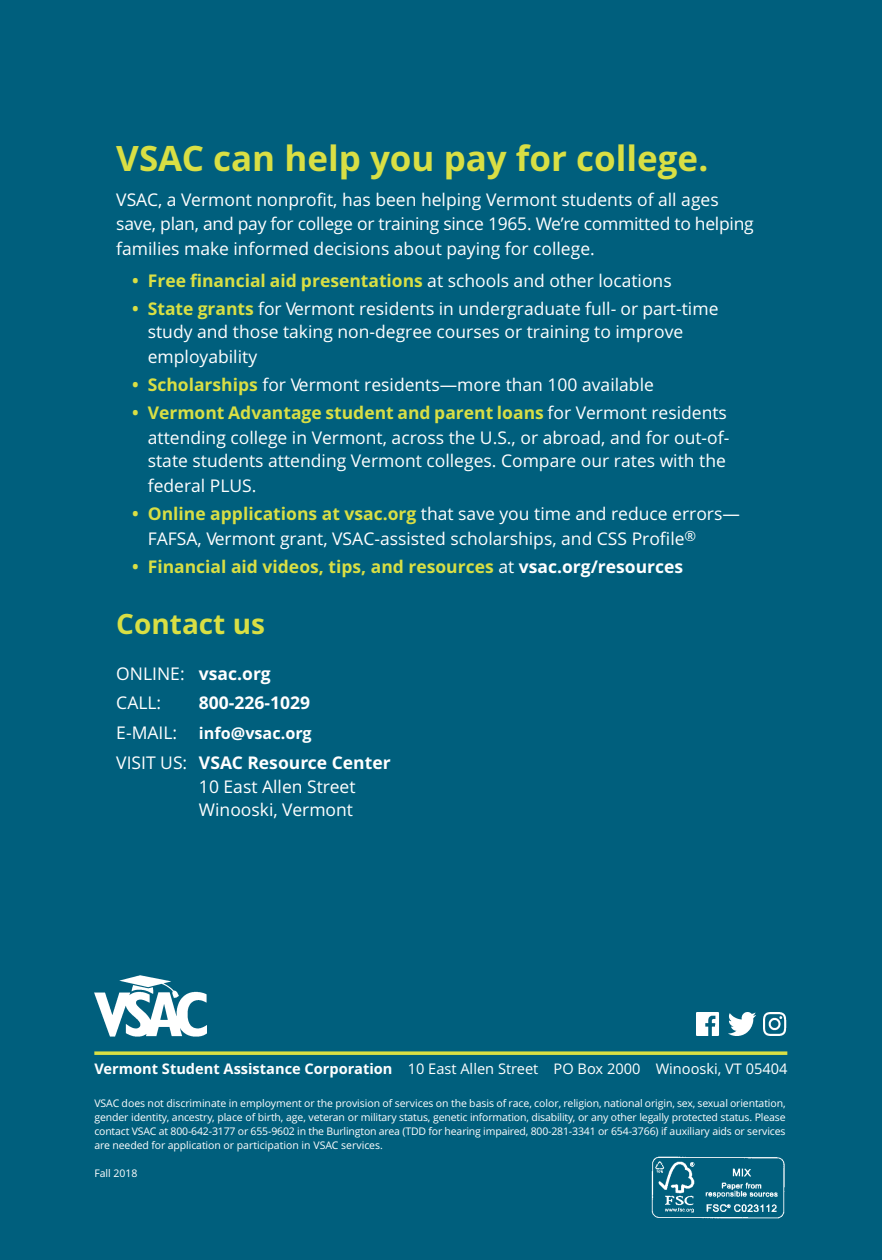
<style>
.page{position:relative;width:882px;height:1260px;background:#005f7d}
.page>*{position:absolute;margin:0;border:0;box-sizing:border-box;transform-origin:0 0}
.t1{font:700 35px "Open Sans";color:#d9df44}
.t2{font:700 28px "Open Sans";color:#d9df44}
.t3{font:17.5px/24.5px "Open Sans";color:#fff}
.t4{font:700 17.5px "Open Sans";color:#d9df44}
.t5{font:700 17.5px "Open Sans";color:#fff}
.t6{font:700 16.1px "Open Sans";color:#fff}
.t7{font:14.7px "Open Sans";color:#fff}
.t8{font:10.5px/14px "Open Sans";color:#fff;text-align:justify}
.s1{font-weight:400;color:#fff}
.s2{font-weight:700;color:#d9df44}
.s3{color:#fff}
.s4{font-weight:700}
.s5{font-weight:400;font-size:17.5px}
</style>
<div class="page">
<img style="left:651px;top:1156px;width:134px;height:63px">
<img style="left:95px;top:976px;width:112px;height:61px">
<svg style="left:94px;top:1051px;width:693px;height:4px;background:#bdce4a"></svg>
<img style="left:696px;top:1013px;width:91px;height:23px">
<h1 class="t1" style="left:116px;top:138px;width:594px">VSAC can help you pay for college.</h1>
<p class="t3" style="left:116px;top:187px;width:639px">VSAC, a Vermont nonprofit, has been helping Vermont students of all ages save, plan, and pay for college or training since 1965. We’re committed to helping families make informed decisions about paying for college.</p>
<p class="t4" style="left:132px;top:271px;width:541px">• Free financial aid presentations <span class="s1">at schools and other locations</span></p>
<p class="t3" style="left:148px;top:296px;width:572px;text-indent:-16px"><span class="s2">• State grants</span> for Vermont residents in undergraduate full- or part-time study and those taking non-degree courses or training to improve employability</p>
<p class="t3" style="left:132px;top:373px;width:523px"><span class="s2">• Scholarships</span> for Vermont residents—more than 100 available</p>
<p class="t3" style="left:148px;top:401px;width:583px;text-indent:-16px"><span class="s2">• Vermont Advantage student and parent loans</span> for Vermont residents attending college in Vermont, across the U.S., or abroad, and for out-of&shy;state students attending Vermont colleges. Compare our rates with the federal PLUS.</p>
<p class="t3" style="left:148px;top:502px;width:594px;text-indent:-16px"><span class="s2">• Online applications at vsac.org</span> that save you time and reduce errors—<br>FAFSA, Vermont grant, VSAC-assisted scholarships, and CSS Profile<sup>®</sup></p>
<p class="t4" style="left:132px;top:557px;width:553px">• Financial aid videos, tips, and resources <span class="s1">at</span> <span class="s3">vsac.org/resources</span></p>
<h2 class="t2" style="left:116px;top:608px;width:150px">Contact us</h2>
<p class="t3" style="left:116px;top:659px;width:156px;line-height:29.8px">ONLINE: <span class="s4">vsac.org<br></span>CALL:</p>
<p class="t5" style="left:199px;top:693px;width:113px">800-226-1029</p>
<p class="t6" style="left:116px;top:724px;width:197px"><span class="s5">E-MAIL:</span> info@vsac.org</p>
<p class="t3" style="left:199px;top:751px;width:193px;line-height:23.6px;text-indent:-83px">VISIT US: <span class="s4">VSAC Resource Center<br></span>10 East Allen Street<br>Winooski, Vermont</p>
<p class="t7" style="left:94px;top:1060px;width:695px"><span class="s4">Vermont Student Assistance Corporation</span> 10 East Allen Street PO Box 2000 Winooski, VT 05404</p>
<p class="t8" style="left:94px;top:1097px;width:693px">VSAC does not discriminate in employment or the provision of services on the basis of race, color, religion, national origin, sex, sexual orientation, gender identity, ancestry, place of birth, age, veteran or military status, genetic information, disability, or any other legally protected status. Please contact VSAC at 800-642-3177 or 655-9602 in the Burlington area (TDD for hearing impaired, 800-281-3341 or 654-3766) if auxiliary aids or services are needed for application or participation in VSAC services.</p>
<p class="t8" style="left:94px;top:1167px;width:45px">Fall 2018</p>
</div>
